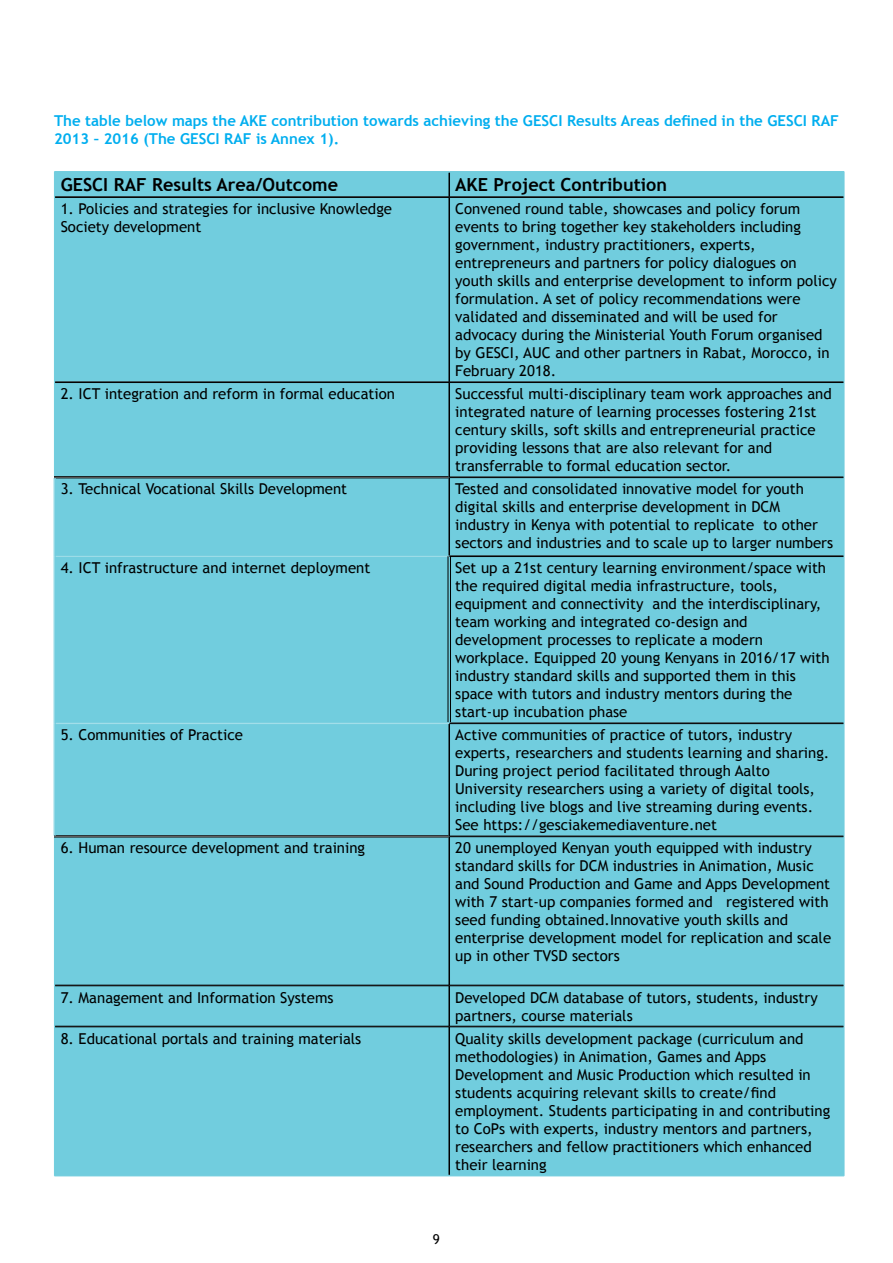
<style>
.page{position:relative;width:893px;height:1263px;background:#fff}
.page>*{position:absolute;margin:0;border:0;box-sizing:border-box;transform-origin:0 0}
.t1{font:700 18px "Trebuchet MS";color:#000}
.t2{font:15px/18px "Trebuchet MS";color:#000}
.t3{font:700 15px/18px "Trebuchet MS";color:#00aeef}
.t4{font:13.5px "Trebuchet MS";color:#000}
</style>
<div class="page">
<div style="left:56px;top:173px;width:787px;height:1002px;background:#71cdde"></div>
<div style="left:56px;top:557px;width:787px;height:279px;background:#71cdde"></div>
<hr style="left:54px;top:476px;width:394px;height:2px;background:#fff">
<hr style="left:54px;top:836px;width:394px;height:1px;background:#fff">
<hr style="left:56px;top:555px;width:393px;height:2px;background:#fff">
<hr style="left:56px;top:722px;width:393px;height:2px;background:#fff">
<hr style="left:448px;top:172px;width:2px;height:25px;background:#000">
<hr style="left:448px;top:197px;width:2px;height:185px;background:#000">
<hr style="left:448px;top:383px;width:2px;height:94px;background:#000">
<hr style="left:448px;top:836px;width:2px;height:149px;background:#000">
<hr style="left:448px;top:986px;width:2px;height:40px;background:#000">
<hr style="left:448px;top:1027px;width:2px;height:148px;background:#000">
<hr style="left:54px;top:171px;width:395px;height:1px;background:#71cdde">
<hr style="left:55px;top:172px;width:394px;height:1px;background:#71cdde">
<svg style="left:54px;top:172px;width:2px;height:25px"></svg>
<hr style="left:449px;top:171px;width:395px;height:1px;background:#71cdde">
<hr style="left:449px;top:172px;width:394px;height:1px;background:#71cdde">
<svg style="left:843px;top:172px;width:2px;height:25px"></svg>
<hr style="left:54px;top:197px;width:1px;height:185px;background:#71cdde">
<hr style="left:55px;top:197px;width:1px;height:185px;background:#71cdde">
<hr style="left:843px;top:197px;width:1px;height:185px;background:#71cdde">
<hr style="left:844px;top:197px;width:1px;height:185px;background:#71cdde">
<hr style="left:54px;top:382px;width:1px;height:94px;background:#71cdde">
<hr style="left:55px;top:382px;width:1px;height:94px;background:#71cdde">
<hr style="left:843px;top:382px;width:1px;height:95px;background:#71cdde">
<hr style="left:844px;top:382px;width:1px;height:95px;background:#71cdde">
<hr style="left:843px;top:477px;width:1px;height:79px;background:#71cdde">
<hr style="left:844px;top:477px;width:1px;height:79px;background:#71cdde">
<hr style="left:843px;top:556px;width:1px;height:167px;background:#71cdde">
<hr style="left:844px;top:556px;width:1px;height:167px;background:#71cdde">
<hr style="left:843px;top:723px;width:1px;height:113px;background:#71cdde">
<hr style="left:844px;top:723px;width:1px;height:113px;background:#71cdde">
<hr style="left:54px;top:837px;width:1px;height:148px;background:#71cdde">
<hr style="left:55px;top:837px;width:1px;height:148px;background:#71cdde">
<hr style="left:843px;top:836px;width:1px;height:149px;background:#71cdde">
<hr style="left:844px;top:836px;width:1px;height:149px;background:#71cdde">
<hr style="left:54px;top:985px;width:1px;height:41px;background:#71cdde">
<hr style="left:55px;top:985px;width:1px;height:41px;background:#71cdde">
<hr style="left:843px;top:985px;width:1px;height:41px;background:#71cdde">
<hr style="left:844px;top:985px;width:1px;height:41px;background:#71cdde">
<hr style="left:54px;top:1026px;width:1px;height:150px;background:#71cdde">
<hr style="left:55px;top:1026px;width:1px;height:149px;background:#71cdde">
<hr style="left:843px;top:1026px;width:1px;height:149px;background:#71cdde">
<hr style="left:844px;top:1026px;width:1px;height:150px;background:#71cdde">
<hr style="left:55px;top:1175px;width:394px;height:1px;background:#71cdde">
<hr style="left:54px;top:1176px;width:395px;height:1px;background:#71cdde">
<hr style="left:449px;top:1175px;width:394px;height:1px;background:#71cdde">
<hr style="left:449px;top:1176px;width:395px;height:1px;background:#71cdde">
<hr style="left:55px;top:197px;width:394px;height:1px;background:#000">
<hr style="left:449px;top:197px;width:394px;height:1px;background:#000">
<hr style="left:55px;top:382px;width:394px;height:1px;background:#000">
<hr style="left:449px;top:382px;width:394px;height:1px;background:#000">
<hr style="left:450px;top:477px;width:393px;height:1px;background:#000">
<hr style="left:449px;top:556px;width:394px;height:1px;background:#000">
<hr style="left:449px;top:723px;width:394px;height:1px;background:#000">
<hr style="left:450px;top:836px;width:393px;height:1px;background:#000">
<hr style="left:55px;top:985px;width:394px;height:1px;background:#000">
<hr style="left:449px;top:985px;width:394px;height:1px;background:#000">
<hr style="left:55px;top:1026px;width:394px;height:1px;background:#000">
<hr style="left:449px;top:1026px;width:394px;height:1px;background:#000">
<hr style="left:54px;top:476px;width:394px;height:1px;background:#000">
<hr style="left:54px;top:478px;width:394px;height:1px;background:#000">
<hr style="left:54px;top:835px;width:394px;height:1px;background:#000">
<hr style="left:54px;top:837px;width:394px;height:1px;background:#000">
<hr style="left:54px;top:478px;width:1px;height:78px;background:#71cdde">
<hr style="left:55px;top:478px;width:1px;height:78px;background:#71cdde">
<hr style="left:54px;top:556px;width:1px;height:167px;background:#71cdde">
<hr style="left:55px;top:556px;width:1px;height:167px;background:#71cdde">
<hr style="left:54px;top:723px;width:1px;height:113px;background:#71cdde">
<hr style="left:55px;top:723px;width:1px;height:113px;background:#71cdde">
<hr style="left:56px;top:555px;width:393px;height:1px;background:#71cdde">
<hr style="left:56px;top:557px;width:393px;height:1px;background:#71cdde">
<hr style="left:56px;top:722px;width:393px;height:1px;background:#71cdde">
<hr style="left:56px;top:724px;width:393px;height:1px;background:#71cdde">
<hr style="left:448px;top:724px;width:2px;height:112px;background:#000">
<hr style="left:448px;top:477px;width:2px;height:78px;background:#000">
<hr style="left:448px;top:557px;width:2px;height:165px;background:#71cdde">
<hr style="left:450px;top:556px;width:1px;height:166px;background:#000">
<hr style="left:448px;top:556px;width:1px;height:166px;background:#000">
<p class="t3" style="left:54px;top:112px;width:786px">The table below maps the AKE contribution towards achieving the GESCI Results Areas defined in the GESCI RAF<br>2013 – 2016 (The GESCI RAF is Annex 1).</p>
<p class="t1" style="left:61px;top:173px;width:279px">GESCI RAF Results Area/Outcome</p>
<p class="t1" style="left:455px;top:173px;width:213px">AKE Project Contribution</p>
<p class="t2" style="left:61px;top:200px;width:333px">1. Policies and strategies for inclusive Knowledge<br>Society development</p>
<p class="t2" style="left:455px;top:200px;width:383px">Convened round table, showcases and policy forum events to bring together key stakeholders including government, industry practitioners, experts, entrepreneurs and partners for policy dialogues on youth skills and enterprise development to inform policy formulation. A set of policy recommendations were validated and disseminated and will be used for advocacy during the Ministerial Youth Forum organised by GESCI, AUC and other partners in Rabat, Morocco, in February 2018.</p>
<p class="t2" style="left:61px;top:385px;width:336px">2. ICT integration and reform in formal education</p>
<p class="t2" style="left:455px;top:385px;width:378px">Successful multi-disciplinary team work approaches and integrated nature of learning processes fostering 21st century skills, soft skills and entrepreneurial practice providing lessons that are also relevant for and transferrable to formal education sector.</p>
<p class="t2" style="left:61px;top:480px;width:288px">3. Technical Vocational Skills Development</p>
<p class="t2" style="left:455px;top:480px;width:379px">Tested and consolidated innovative model for youth digital skills and enterprise development in DCM industry in Kenya with potential to replicate to other sectors and industries and to scale up to larger numbers</p>
<p class="t2" style="left:61px;top:559px;width:311px">4. ICT infrastructure and internet deployment</p>
<p class="t2" style="left:455px;top:559px;width:376px">Set up a 21st century learning environment/space with the required digital media infrastructure, tools, equipment and connectivity and the interdisciplinary, team working and integrated co-design and development processes to replicate a modern workplace. Equipped 20 young Kenyans in 2016/17 with industry standard skills and supported them in this space with tutors and industry mentors during the start-up incubation phase</p>
<p class="t2" style="left:61px;top:726px;width:184px">5. Communities of Practice</p>
<p class="t2" style="left:455px;top:726px;width:376px">Active communities of practice of tutors, industry experts, researchers and students learning and sharing.<br>During project period facilitated through Aalto University researchers using a variety of digital tools, including live blogs and live streaming during events.<br>See https://gesciakemediaventure.net</p>
<p class="t2" style="left:61px;top:839px;width:306px">6. Human resource development and training</p>
<p class="t2" style="left:455px;top:839px;width:377px">20 unemployed Kenyan youth equipped with industry standard skills for DCM industries in Animation, Music and Sound Production and Game and Apps Development with 7 start-up companies formed and registered with seed funding obtained.Innovative youth skills and enterprise development model for replication and scale up in other TVSD sectors</p>
<p class="t2" style="left:61px;top:988px;width:274px">7. Management and Information Systems</p>
<p class="t2" style="left:455px;top:988px;width:364px">Developed DCM database of tutors, students, industry partners, course materials</p>
<p class="t2" style="left:61px;top:1029px;width:302px">8. Educational portals and training materials</p>
<p class="t2" style="left:455px;top:1029px;width:376px">Quality skills development package (curriculum and methodologies) in Animation, Games and Apps Development and Music Production which resulted in students acquiring relevant skills to create/find employment. Students participating in and contributing to CoPs with experts, industry mentors and partners, researchers and fellow practitioners which enhanced their learning</p>
<p class="t4" style="left:433px;top:1232px;width:9px">9</p>
</div>
